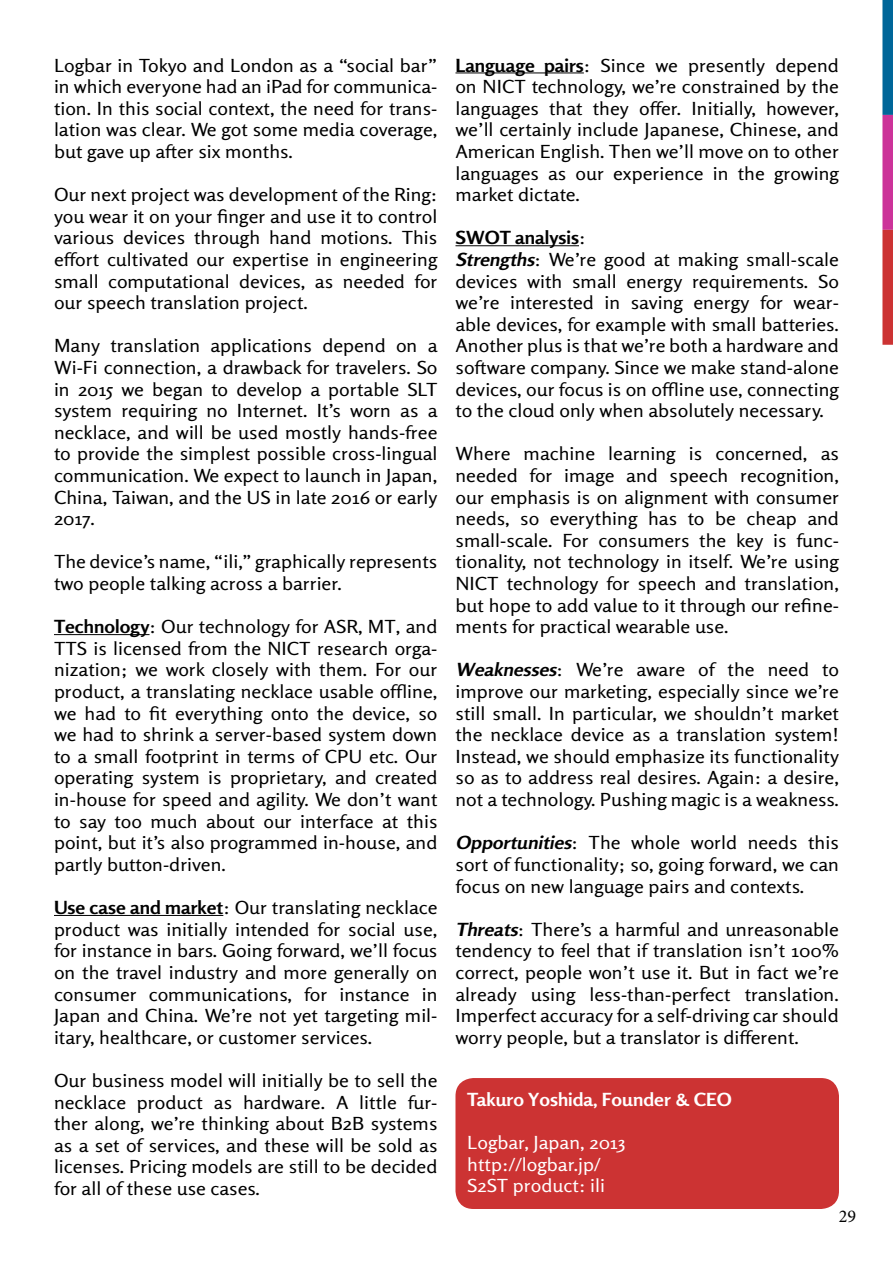
<style>
.page{position:relative;width:893px;height:1263px;background:#fff}
.page>*{position:absolute;margin:0;border:0;box-sizing:border-box;transform-origin:0 0}
.t1{font:18px/21.6px "Rosario";color:#000;text-align:justify;scale:1.1 1}
.t2{font:18px/21.6px "Rosario";color:#fff;scale:1.1 1}
.t3{font:700 18px "Rosario";color:#fff;scale:1.1 1}
.t4{font:18px "Minion Pro";color:#000}
.s1{font-weight:700}
.s2{font-weight:700;font-style:italic}
</style>
<div class="page">
<hr style="left:54px;top:634px;width:96px;height:1px;background:#000">
<hr style="left:54px;top:915px;width:169px;height:1px;background:#000">
<hr style="left:455px;top:72px;width:129px;height:1px;background:#000">
<hr style="left:455px;top:245px;width:124px;height:1px;background:#000">
<div style="left:882px;top:0;width:11px;height:115px;background:#069"></div>
<div style="left:882px;top:115px;width:11px;height:115px;background:#c39"></div>
<div style="left:882px;top:230px;width:11px;height:115px;background:#c33"></div>
<div style="left:455px;top:1078px;width:384px;height:131px;background:#c33;border-radius:18px"></div>
<p class="t1" style="left:54px;top:54px;width:350px">Logbar in Tokyo and London as a “social bar” in which everyone had an iPad for communica&shy;tion. In this social context, the need for trans&shy;lation was clear. We got some media coverage, but gave up after six months.</p>
<p class="t1" style="left:54px;top:184px;width:350px">Our next project was development of the Ring: you wear it on your finger and use it to control various devices through hand motions. This effort cultivated our expertise in engineering small computational devices, as needed for our speech translation project.</p>
<p class="t1" style="left:54px;top:335px;width:350px">Many translation applications depend on a Wi-Fi connection, a drawback for travelers. So in 2015 we began to develop a portable SLT system requiring no Internet. It’s worn as a necklace, and will be used mostly hands-free to provide the simplest possible cross-lingual communication. We expect to launch in Japan, China, Taiwan, and the US in late 2016 or early 2017.</p>
<p class="t1" style="left:54px;top:551px;width:350px">The device’s name, “ili,” graphically represents two people talking across a barrier.</p>
<p class="t1" style="left:54px;top:616px;width:350px"><span class="s1">Technology</span>: Our technology for ASR, MT, and TTS is licensed from the NICT research orga&shy;nization; we work closely with them. For our product, a translating necklace usable offline, we had to fit everything onto the device, so we had to shrink a server-based system down to a small footprint in terms of CPU etc. Our operating system is proprietary, and created in-house for speed and agility. We don’t want to say too much about our interface at this point, but it’s also programmed in-house, and partly button-driven.</p>
<p class="t1" style="left:54px;top:897px;width:350px"><span class="s1">Use case and market</span>: Our translating necklace product was initially intended for social use, for instance in bars. Going forward, we’ll focus on the travel industry and more generally on consumer communications, for instance in Japan and China. We’re not yet targeting mil&shy;itary, healthcare, or customer services.</p>
<p class="t1" style="left:54px;top:1070px;width:350px">Our business model will initially be to sell the necklace product as hardware. A little fur&shy;ther along, we’re thinking about B2B systems as a set of services, and these will be sold as licenses. Pricing models are still to be decided for all of these use cases.</p>
<p class="t1" style="left:455px;top:54px;width:350px"><span class="s1">Language pairs</span>: Since we presently depend on NICT technology, we’re constrained by the languages that they offer. Initially, however, we’ll certainly include Japanese, Chinese, and American English. Then we’ll move on to other languages as our experience in the growing market dictate.</p>
<p class="t1" style="left:455px;top:227px;width:350px;text-align:left"><span class="s1">SWOT analysis</span>:<br><span class="s2">Strengths</span>: We’re good at making small-scale devices with small energy requirements. So we’re interested in saving energy for wear&shy;able devices, for example with small batteries.<br>Another plus is that we’re both a hardware and software company. Since we make stand-alone devices, our focus is on offline use, connecting to the cloud only when absolutely necessary.</p>
<p class="t1" style="left:455px;top:443px;width:350px">Where machine learning is concerned, as needed for image and speech recognition, our emphasis is on alignment with consumer needs, so everything has to be cheap and small-scale. For consumers the key is func&shy;tionality, not technology in itself. We’re using NICT technology for speech and translation, but hope to add value to it through our refine&shy;ments for practical wearable use.</p>
<p class="t1" style="left:455px;top:659px;width:350px"><span class="s2">Weaknesses</span>: We’re aware of the need to improve our marketing, especially since we’re still small. In particular, we shouldn’t market the necklace device as a translation system!<br>Instead, we should emphasize its functionality so as to address real desires. Again: a desire, not a technology. Pushing magic is a weakness.</p>
<p class="t1" style="left:455px;top:832px;width:350px"><span class="s2">Opportunities</span>: The whole world needs this sort of functionality; so, going forward, we can focus on new language pairs and contexts.</p>
<p class="t1" style="left:455px;top:918px;width:350px"><span class="s2">Threats</span>: There’s a harmful and unreasonable tendency to feel that if translation isn’t 100% correct, people won’t use it. But in fact we’re already using less-than-perfect translation.<br>Imperfect accuracy for a self-driving car should worry people, but a translator is different.</p>
<p class="t3" style="left:467px;top:1088px;width:242px">Takuro Yoshida, Founder &amp; CEO</p>
<p class="t2" style="left:467px;top:1132px;width:145px">Logbar, Japan, 2013 http://logbar.jp/<br>S2ST product: ili</p>
<p class="t4" style="left:839px;top:1204px;width:19px">29</p>
</div>
